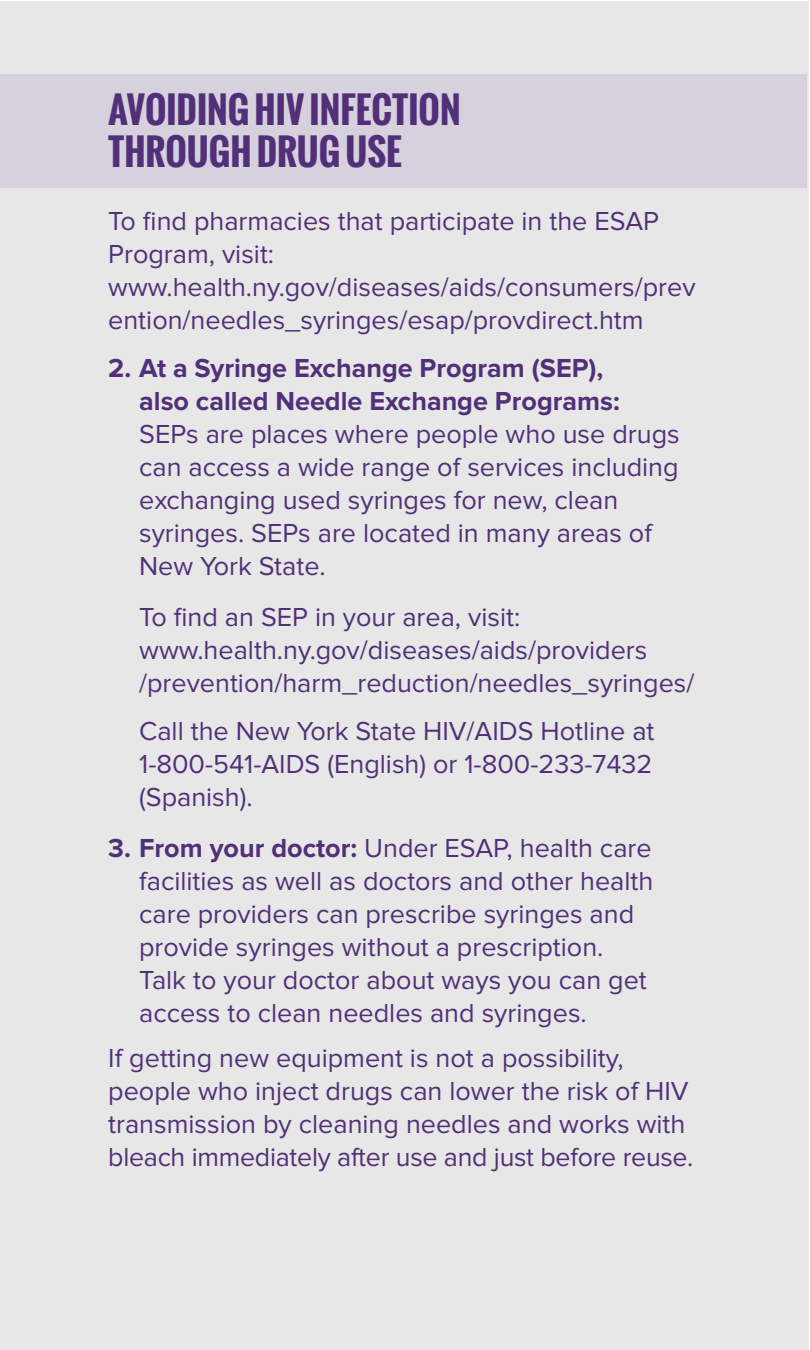
<style>
.page{position:relative;width:810px;height:1350px;background:#fff}
.page>*{position:absolute;margin:0;border:0;box-sizing:border-box;transform-origin:0 0}
.t1{font:700 36px/42px "Oswald";color:#523079}
.t2{font:27px/33px "Proxima Nova";color:#523079}
.t3{font:700 27px/33px "Proxima Nova";color:#523079}
.s1{font-weight:700}
</style>
<div class="page">
<div style="left:0;top:2px;width:809px;height:1348px;background:#e6e7e6"></div>
<div style="left:0;top:74px;width:807px;height:114px;background:#d6d1dd"></div>
<h1 class="t1" style="left:108px;top:88px;width:354px">AVOIDING HIV INFECTION<br>THROUGH DRUG USE</h1>
<p class="t2" style="left:108px;top:205px;width:589px">To find pharmacies that participate in the ESAP Program, visit: www.health.ny.gov/diseases/aids/consumers/prev ention/needles_syringes/esap/provdirect.htm</p>
<p class="t3" style="left:139px;top:352px;width:482px;text-indent:-31px">2. At a Syringe Exchange Program (SEP), also called Needle Exchange Programs:</p>
<p class="t2" style="left:139px;top:418px;width:542px">SEPs are places where people who use drugs can access a wide range of services including exchanging used syringes for new, clean syringes. SEPs are located in many areas of New York State.</p>
<p class="t2" style="left:139px;top:601px;width:557px">To find an SEP in your area, visit: www.health.ny.gov/diseases/aids/providers /prevention/harm_reduction/needles_syringes/</p>
<p class="t2" style="left:139px;top:715px;width:517px;text-align:justify">Call the New York State HIV/AIDS Hotline at 1-800-541-AIDS (English) or 1-800-233-7432 (Spanish).</p>
<p class="t2" style="left:139px;top:831px;width:516px;text-indent:-31px"><span class="s1">3. From your doctor:</span> Under ESAP, health care facilities as well as doctors and other health care providers can prescribe syringes and provide syringes without a prescription.<br>Talk to your doctor about ways you can get access to clean needles and syringes.</p>
<p class="t2" style="left:108px;top:1041px;width:587px">If getting new equipment is not a possibility, people who inject drugs can lower the risk of HIV transmission by cleaning needles and works with bleach immediately after use and just before reuse.</p>
</div>
